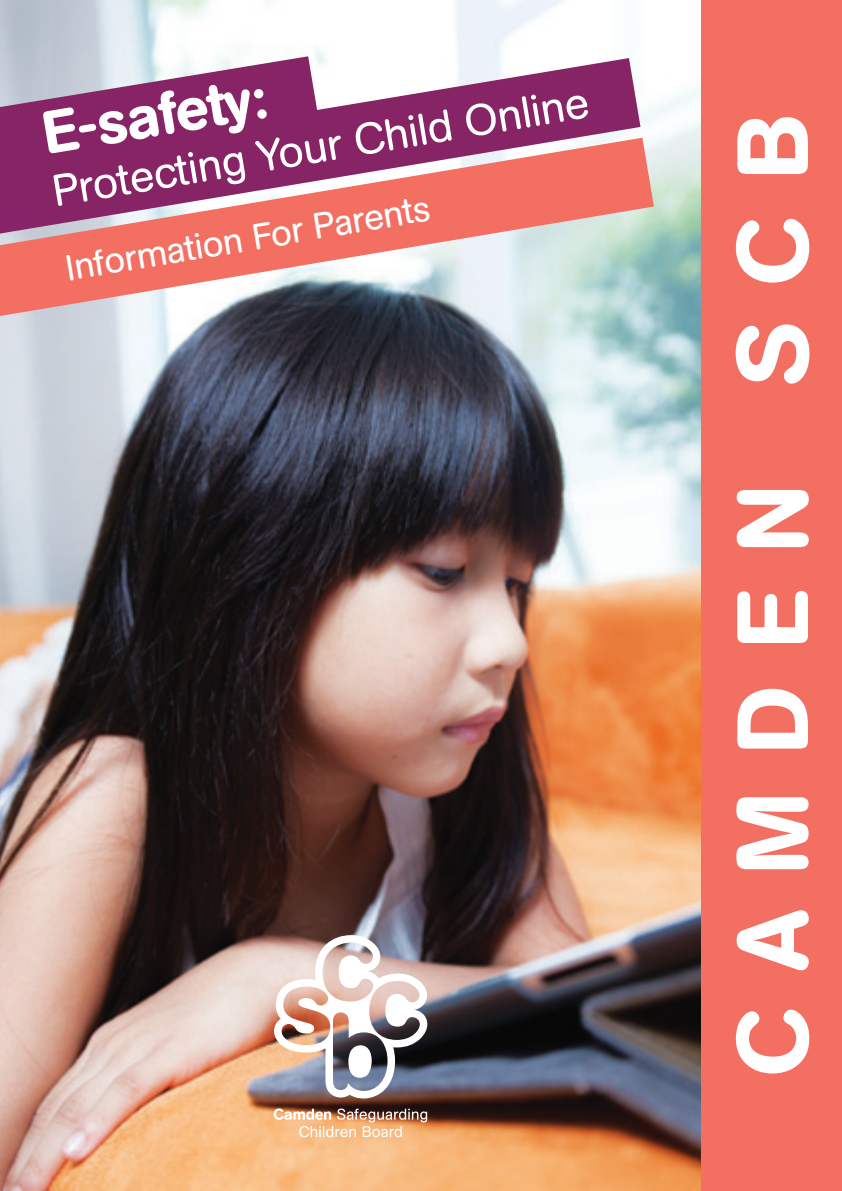
<style>
.page{position:relative;width:842px;height:1191px;background:#fff}
.page>*{position:absolute;margin:0;border:0;box-sizing:border-box;transform-origin:0 0}
.t1{font:500 100px "AG Book Rounded";letter-spacing:.37em;color:#fff}
.t2{font:500 60px "AG Book Rounded";color:#fff}
.t3{font:44px "AG Book Rounded";color:#fff}
.t4{font:36px "AG Book Rounded";color:#fff}
</style>
<div class="page">
<img style="left:0;top:0;width:702px;height:1191px">
<svg style="left:274px;top:1108px;width:153px;height:29px;background:#d5a580"></svg>
<img style="left:274px;top:935px;width:153px;height:163px">
<div style="left:702px;top:0;width:140px;height:1191px;background:#f26f62"></div>
<svg style="left:0;top:58px;width:640px;height:80px;fill:#862466"></svg>
<svg style="left:0;top:138px;width:654px;height:178px;background:#c8828d"></svg>
<h2 class="t2" style="left:37px;top:98px;width:228px;rotate:-9deg">E-safety:</h2>
<p class="t3" style="left:48px;top:164px;width:545px;rotate:-9deg">Protecting Your Child Online</p>
<p class="t4" style="left:62px;top:250px;width:370px;rotate:-10deg">Information For Parents</p>
<h1 class="t1" style="left:715px;top:1076px;width:963px;rotate:-90deg">CAMDEN SCB</h1>
</div>
